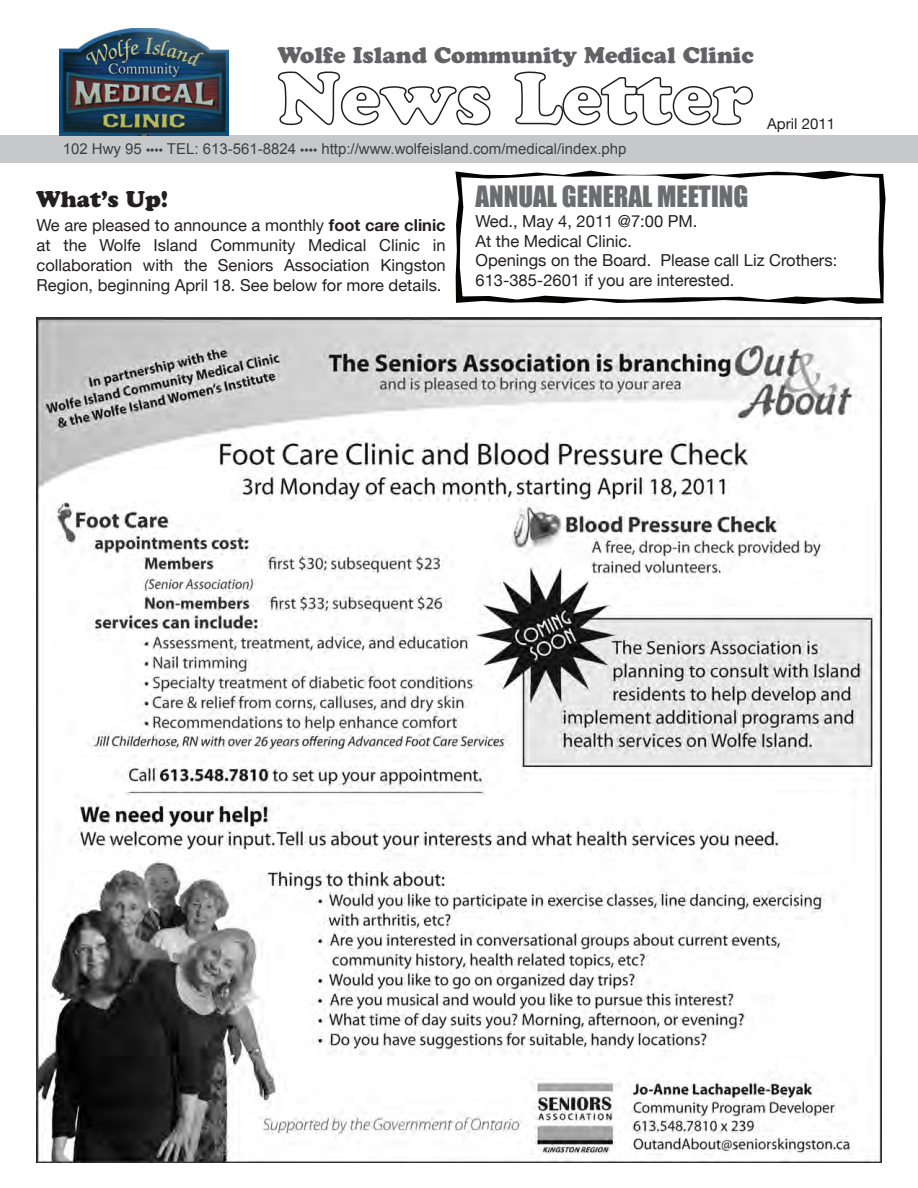
<style>
.page{position:relative;width:918px;height:1188px;background:#fff}
.page>*{position:absolute;margin:0;border:0;box-sizing:border-box;transform-origin:0 0}
.t1{font:27px "Impact";color:#6c6d70}
.t2{font:22.5px "Cooper Black Std";color:#636366}
.t3{font:22.5px "Cooper Black Std";color:#231f20}
.t4{font:16.5px/19.8px "Helvetica Neue";color:#231f20;text-align:justify}
.t5{font:15px "Arial";color:#3e3e3f}
.t6{font:15px "Helvetica Neue";color:#231f20}
.s1{font-family:"Myriad Pro"}
.s2{font-weight:700}
</style>
<div class="page">
<div style="left:0;top:135px;width:918px;height:27px;background:#c7c8ca"></div>
<img style="left:60px;top:28px;width:169px;height:107px">
<svg style="left:277px;top:71px;width:214px;height:55px"></svg>
<svg style="left:514px;top:71px;width:239px;height:55px"></svg>
<img style="left:37px;top:317px;width:845px;height:845px">
<svg style="left:455px;top:171px;width:431px;height:133px"></svg>
<p class="t2" style="left:278px;top:42px;width:478px">Wolfe Island Community Medical Clinic</p>
<p class="t6" style="left:767px;top:115px;width:69px">April 2011</p>
<p class="t5" style="left:63px;top:140px;width:565px">102 Hwy 95 <span class="s1">••••</span> TEL: 613-561-8824 <span class="s1">••••</span> http://www.wolfeisland.com/medical/index.php</p>
<p class="t1" style="left:476px;top:180px;width:274px">ANNUAL GENERAL MEETING</p>
<p class="t4" style="left:476px;top:211px;width:363px;text-align:left">Wed., May 4, 2011 @7:00 PM.<br>At the Medical Clinic.<br>Openings on the Board. Please call Liz Crothers:<br>613-385-2601 if you are interested.</p>
<p class="t3" style="left:36px;top:186px;width:133px">What’s Up!</p>
<p class="t4" style="left:37px;top:215px;width:411px">We are pleased to announce a monthly <span class="s2">foot care clinic </span>at the Wolfe Island Community Medical Clinic in collaboration with the Seniors Association Kingston Region, beginning April 18. See below for more details.</p>
</div>
